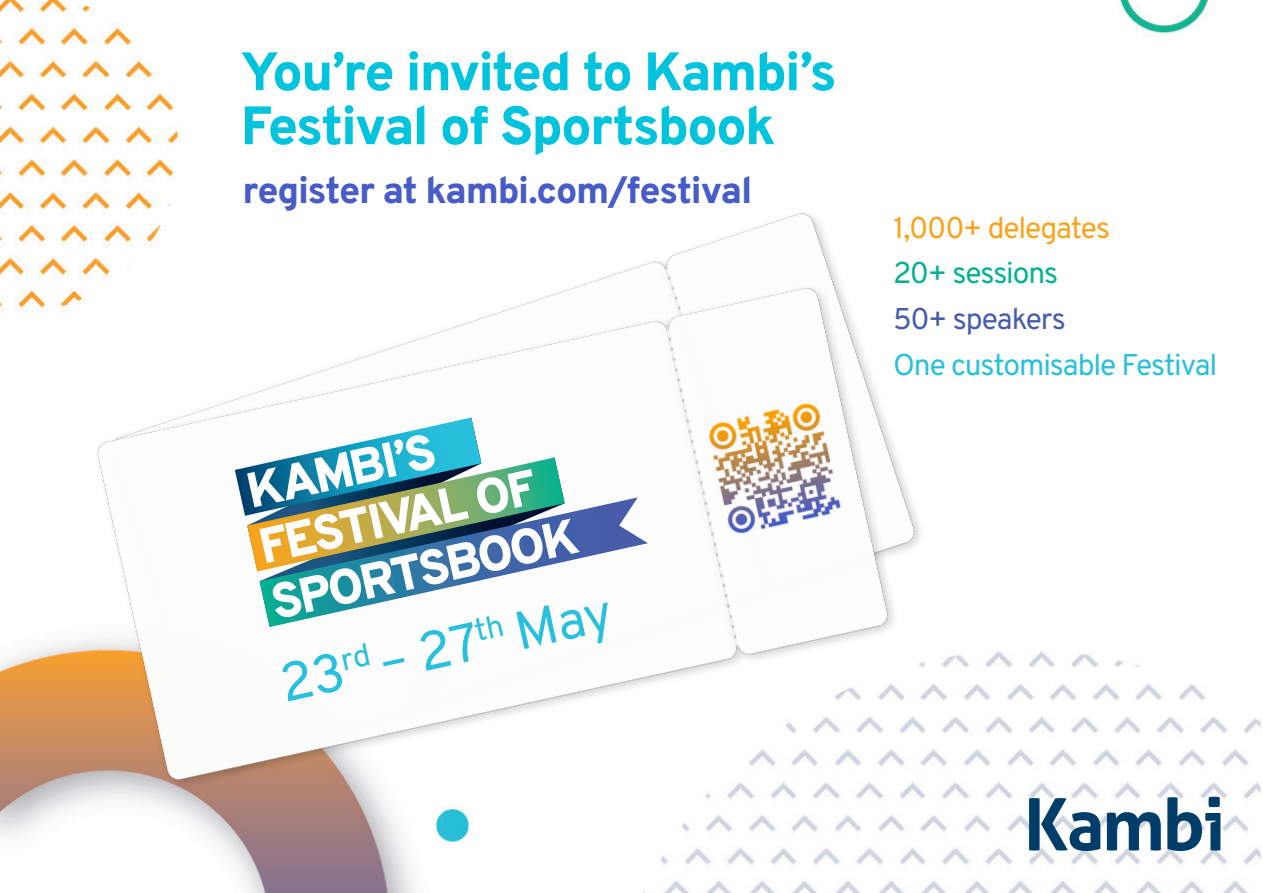
<style>
.page{position:relative;width:1263px;height:893px;background:#fff}
.page>*{position:absolute;margin:0;border:0;box-sizing:border-box;transform-origin:0 0}
.t1{font:800 54px/54px "Overpass";letter-spacing:-.035em;color:#00c4de}
.t2{font:54px "Overpass";color:#28c0dc}
.t3{font:800 37.5px "Overpass";letter-spacing:-.03em;color:#485cc7}
.t4{font:30px "Overpass";letter-spacing:-.035em;color:#28c0dc}
.t5{font:30px "Overpass";letter-spacing:-.035em;color:#f9a31b}
.t6{font:30px "Overpass";letter-spacing:-.04em;color:#07b18f}
.t7{font:30px "Overpass";letter-spacing:-.035em;color:#475da9}
</style>
<div class="page">
<img style="left:0;top:0;width:1262px;height:893px">
<div style="left:252px;top:0;width:209px;height:446px;background:#fff"></div>
<img style="left:74px;top:170px;width:878px;height:639px">
<img style="left:64px;top:246px;width:859px;height:574px">
<img style="left:698px;top:392px;width:153px;height:153px">
<svg style="left:260px;top:497px;width:388px;height:130px"></svg>
<svg style="left:235px;top:417px;width:345px;height:200px"></svg>
<svg style="left:1029px;top:797px;width:191px;height:54px"></svg>
<p class="t1" style="left:241px;top:42px;width:597px">You’re invited to Kambi’s<br>Festival of Sportsbook</p>
<p class="t3" style="left:242px;top:160px;width:511px">register at kambi.com/festival</p>
<p class="t5" style="left:893px;top:203px;width:219px">1,000+ delegates</p>
<p class="t6" style="left:893px;top:249px;width:167px">20+ sessions</p>
<p class="t7" style="left:893px;top:295px;width:174px">50+ speakers</p>
<p class="t4" style="left:893px;top:340px;width:326px">One customisable Festival</p>
<p class="t2" style="left:271px;top:640px;width:340px;rotate:-12deg">23<sup>rd</sup> – 27<sup>th</sup> May</p>
</div>
